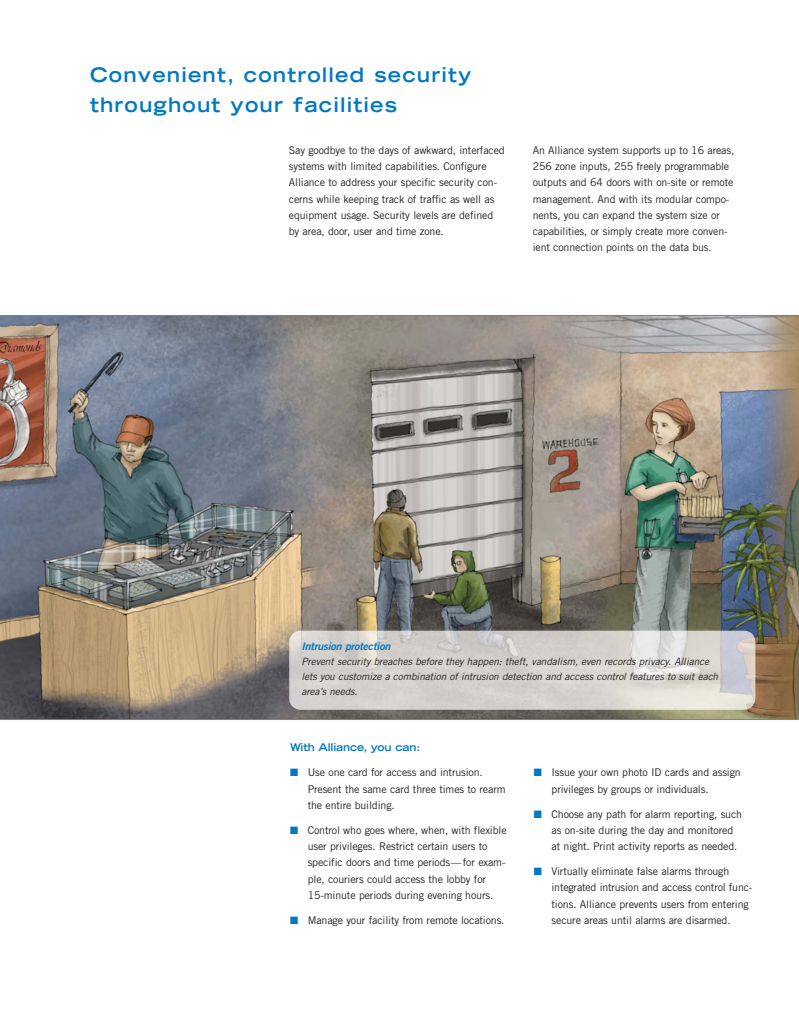
<style>
.page{position:relative;width:799px;height:1035px;background:#fff}
.page>*{position:absolute;margin:0;border:0;box-sizing:border-box;transform-origin:0 0}
.t1{font:700 expanded 20px/30px "Trade Gothic LH";letter-spacing:.06em;color:#0079c2}
.t2{font:10.62px/16.2px "Trade Gothic";letter-spacing:-.01em;color:#231f1f}
.t3{font:700 expanded 10.62px "Trade Gothic LH";letter-spacing:-.015em;color:#0079c2}
.t4{font:italic 10.62px "Trade Gothic Bold Two";letter-spacing:-.01em;color:#0079c2}
.t5{font:italic 10px/15px "Trade Gothic";letter-spacing:-.005em;color:#231f1f}
.s1{color:#0079c2}
</style>
<div class="page">
<img style="left:0;top:315px;width:799px;height:405px">
<h1 class="t1" style="left:90px;top:62px;width:383px">Convenient, controlled security throughout your facilities</h1>
<p class="t2" style="left:289px;top:143px;width:217px">Say goodbye to the days of awkward, interfaced systems with limited capabilities. Configure Alliance to address your specific security con&shy;cerns while keeping track of traffic as well as equipment usage. Security levels are defined by area, door, user and time zone.</p>
<p class="t2" style="left:533px;top:143px;width:203px">An Alliance system supports up to 16 areas, 256 zone inputs, 255 freely programmable outputs and 64 doors with on-site or remote management. And with its modular compo&shy;nents, you can expand the system size or capabilities, or simply create more conven&shy;ient connection points on the data bus.</p>
<p class="t4" style="left:301px;top:642px;width:91px">Intrusion protection</p>
<p class="t5" style="left:301px;top:655px;width:418px">Prevent security breaches before they happen: theft, vandalism, even records privacy. Alliance lets you customize a combination of intrusion detection and access control features to suit each area’s needs.</p>
<p class="t3" style="left:290px;top:744px;width:132px">With Alliance, you can:</p>
<p class="t2" style="left:308px;top:766px;width:199px;text-indent:-18px"><span class="s1">■</span> Use one card for access and intrusion.<br>Present the same card three times to rearm the entire building.</p>
<p class="t2" style="left:308px;top:823px;width:200px;text-indent:-18px"><span class="s1">■</span> Control who goes where, when, with flexible user privileges. Restrict certain users to specific doors and time periods—for exam&shy;ple, couriers could access the lobby for 15-minute periods during evening hours.</p>
<p class="t2" style="left:290px;top:913px;width:216px"><span class="s1">■</span> Manage your facility from remote locations.</p>
<p class="t2" style="left:551px;top:765px;width:191px;text-indent:-18px"><span class="s1">■</span> Issue your own photo ID cards and assign privileges by groups or individuals.</p>
<p class="t2" style="left:551px;top:807px;width:192px;text-indent:-18px"><span class="s1">■</span> Choose any path for alarm reporting, such as on-site during the day and monitored at night. Print activity reports as needed.</p>
<p class="t2" style="left:551px;top:864px;width:202px;text-indent:-18px"><span class="s1">■</span> Virtually eliminate false alarms through integrated intrusion and access control func&shy;tions. Alliance prevents users from entering secure areas until alarms are disarmed.</p>
</div>
